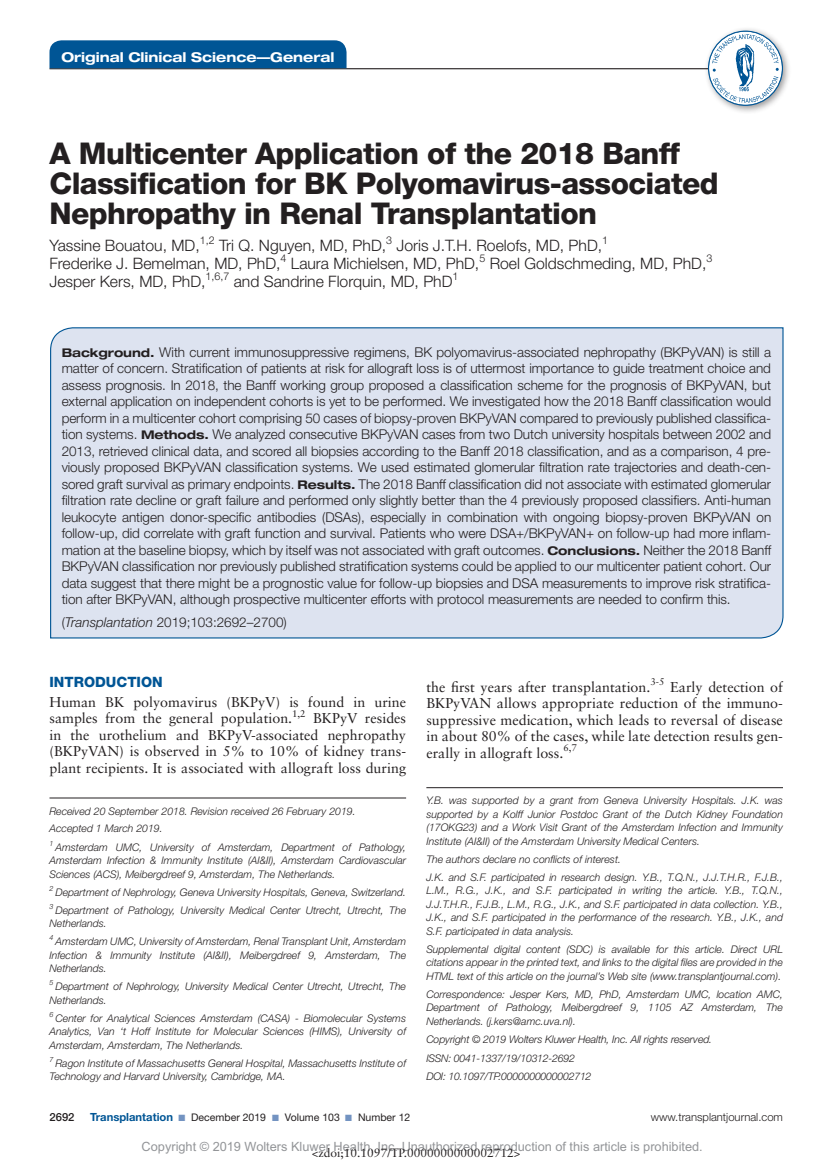
<style>
.page{position:relative;width:837px;height:1161px;background:#fff}
.page>*{position:absolute;margin:0;border:0;box-sizing:border-box;transform-origin:0 0}
.t1{font:800 30px/30px "Helvetica Neue LT Std";letter-spacing:-.02em;color:#231f20}
.t2{font:300 15.75px "Helvetica Neue LT Std";color:#231f20}
.t3{font:14.25px/16.5px "Sabon LT Std";color:#231f20;text-align:justify}
.t4{font:800 14.25px "Helvetica Neue LT Std";color:#005595}
.t5{font:300 13.5px/16.5px "Helvetica Neue LT Std";letter-spacing:-.005em;color:#231f20;text-align:justify}
.t6{font:700 expanded 13.5px "Helvetica Neue LT Std";color:#fff}
.t7{font:12.75px "Arial MT Std";color:#939598}
.t8{font:12px "Sabon LT Std";color:#231f20}
.t9{font:300 11.25px "Helvetica Neue LT Std";color:#231f20}
.t10{font:500 11.25px "Helvetica Neue LT Std";color:#231f20}
.t11{font:300 10.65px "Helvetica Neue LT Std";color:#231f20}
.t12{font:italic 300 10.5px/13.5px "Helvetica Neue LT Std";color:#231f20}
.t13{font:10.5px "Helvetica Neue LT Std";color:#231f20}
.t14{font:italic 300 10.5px "Helvetica Neue LT Std";letter-spacing:-.02em;color:#231f20}
.t15{font:9.75px "Sabon LT Std";color:#231f20}
.t16{font:italic 300 7.2px "Helvetica Neue LT Std";color:#231f20}
.s1{font-weight:700;font-stretch:expanded;font-size:12px}
.s2{font-style:italic}
.s3{font-weight:700;font-size:11.25px;color:#005595}
.s4{color:#7393c1}
</style>
<div class="page">
<hr style="left:50px;top:68px;width:733px;height:1px;background:#231f20">
<hr style="left:426px;top:787px;width:357px;height:1px;background:#231f20">
<hr style="left:50px;top:798px;width:356px;height:1px;background:#231f20">
<div style="left:50px;top:40px;width:297px;height:28px;background:#005595"></div>
<div style="left:50px;top:327px;width:734px;height:312px;background:#dde3f0"></div>
<div style="left:704px;top:26px;width:88px;height:89px;background:#231f20;opacity:.45"></div>
<svg style="left:712px;top:34px;width:67px;height:69px"></svg>
<div style="left:708px;top:31px;width:75px;height:75px;border:1px solid #005595;border-radius:50%"></div>
<p class="t6" style="left:62px;top:48px;width:274px">Original Clinical Science—General</p>
<h1 class="t1" style="left:50px;top:138px;width:671px">A Multicenter Application of the 2018 Banff<br>Classification for BK Polyomavirus-associated<br>Nephropathy in Renal Transplantation</h1>
<h2 class="t2" style="left:50px;top:236px;width:152px">Yassine Bouatou, MD,</h2>
<p class="t11" style="left:200px;top:233px;width:16px">1,2</p>
<h2 class="t2" style="left:219px;top:236px;width:169px">Tri Q. Nguyen, MD, PhD,</h2>
<p class="t11" style="left:386px;top:233px;width:7px">3</p>
<h2 class="t2" style="left:397px;top:236px;width:207px">Joris J.T.H. Roelofs, MD, PhD,</h2>
<p class="t11" style="left:602px;top:233px;width:7px">1</p>
<h2 class="t2" style="left:50px;top:254px;width:233px">Frederike J. Bemelman, MD, PhD,</h2>
<p class="t11" style="left:281px;top:251px;width:7px">4</p>
<h2 class="t2" style="left:291px;top:254px;width:190px">Laura Michielsen, MD, PhD,</h2>
<p class="t11" style="left:479px;top:251px;width:7px">5</p>
<h2 class="t2" style="left:490px;top:254px;width:218px">Roel Goldschmeding, MD, PhD,</h2>
<p class="t11" style="left:706px;top:251px;width:7px">3</p>
<h2 class="t2" style="left:49px;top:272px;width:158px">Jesper Kers, MD, PhD,</h2>
<p class="t11" style="left:206px;top:269px;width:25px">1,6,7</p>
<h2 class="t2" style="left:234px;top:272px;width:220px">and Sandrine Florquin, MD, PhD</h2>
<p class="t11" style="left:453px;top:269px;width:7px">1</p>
<p class="t5" style="left:62px;top:344px;width:711px"><span class="s1">Background.</span> With current immunosuppressive regimens, BK polyomavirus-associated nephropathy (BKPyVAN) is still a matter of concern. Stratification of patients at risk for allograft loss is of uttermost importance to guide treatment choice and assess prognosis. In 2018, the Banff working group proposed a classification scheme for the prognosis of BKPyVAN, but external application on independent cohorts is yet to be performed. We investigated how the 2018 Banff classification would perform in a multicenter cohort comprising 50 cases of biopsy-proven BKPyVAN compared to previously published classifica&shy;tion systems. <span class="s1">Methods.</span> We analyzed consecutive BKPyVAN cases from two Dutch university hospitals between 2002 and 2013, retrieved clinical data, and scored all biopsies according to the Banff 2018 classification, and as a comparison, 4 pre&shy;viously proposed BKPyVAN classification systems. We used estimated glomerular filtration rate trajectories and death-cen&shy;sored graft survival as primary endpoints. <span class="s1">Results.</span> The 2018 Banff classification did not associate with estimated glomerular filtration rate decline or graft failure and performed only slightly better than the 4 previously proposed classifiers. Anti-human leukocyte antigen donor-specific antibodies (DSAs), especially in combination with ongoing biopsy-proven BKPyVAN on follow-up, did correlate with graft function and survival. Patients who were DSA+/BKPyVAN+ on follow-up had more inflam&shy;mation at the baseline biopsy, which by itself was not associated with graft outcomes. <span class="s1">Conclusions.</span> Neither the 2018 Banff BKPyVAN classification nor previously published stratification systems could be applied to our multicenter patient cohort. Our data suggest that there might be a prognostic value for follow-up biopsies and DSA measurements to improve risk stratifica&shy;tion after BKPyVAN, although prospective multicenter efforts with protocol measurements are needed to confirm this.</p>
<p class="t5" style="left:62px;top:614px;width:227px">(<span class="s2">Transplantation</span> 2019;103:2692–2700)</p>
<h3 class="t4" style="left:50px;top:674px;width:115px">INTRODUCTION</h3>
<h3 class="t3" style="left:50px;top:693px;width:358px">Human BK polyomavirus (BKPyV) is found in urine samples from the general population.<sup>1,2</sup></h3>
<h3 class="t3" style="left:50px;top:710px;width:358px;text-indent:264px">BKPyV resides in the urothelium and BKPyV-associated nephropathy (BKPyVAN) is observed in 5% to 10% of kidney trans&shy;plant recipients. It is associated with allograft loss during</h3>
<p class="t12" style="left:50px;top:802px;width:358px;line-height:18px">Received 20 September 2018. Revision received 26 February 2019.<br>Accepted 1 March 2019.<br><sup>1</sup> Amsterdam UMC, University of Amsterdam, Department of Pathology,</p>
<p class="t12" style="left:50px;top:853px;width:358px">Amsterdam Infection &amp; Immunity Institute (AI&amp;II), Amsterdam Cardiovascular<br>Sciences (ACS), Meibergdreef 9, Amsterdam, The Netherlands.</p>
<p class="t12" style="left:50px;top:883px;width:358px;line-height:18px"><sup>2</sup> Department of Nephrology, Geneva University Hospitals, Geneva, Switzerland.<br><sup>3</sup> Department of Pathology, University Medical Center Utrecht, Utrecht, The</p>
<p class="t12" style="left:50px;top:914px;width:358px;line-height:18px">Netherlands.<br><sup>4</sup> Amsterdam UMC, University of Amsterdam, Renal Transplant Unit, Amsterdam</p>
<p class="t12" style="left:50px;top:948px;width:358px">Infection &amp; Immunity Institute (AI&amp;II), Meibergdreef 9, Amsterdam, The<br>Netherlands.</p>
<p class="t16" style="left:50px;top:978px;width:5px">5</p>
<p class="t12" style="left:50px;top:979px;width:358px;text-indent:6px">Department of Nephrology, University Medical Center Utrecht, Utrecht, The<br>Netherlands.</p>
<p class="t16" style="left:50px;top:1010px;width:5px">6</p>
<p class="t12" style="left:50px;top:1011px;width:358px;text-align:justify;text-indent:6px">Center for Analytical Sciences Amsterdam (CASA) - Biomolecular Systems Analytics, Van ‘t Hoff Institute for Molecular Sciences (HIMS), University of Amsterdam, Amsterdam, The Netherlands.</p>
<p class="t16" style="left:50px;top:1055px;width:5px">7</p>
<p class="t12" style="left:50px;top:1056px;width:358px;text-indent:6px">Ragon Institute of Massachusetts General Hospital, Massachusetts Institute of<br>Technology and Harvard University, Cambridge, MA.</p>
<h3 class="t3" style="left:426px;top:678px;width:226px">the first years after transplantation.</h3>
<p class="t15" style="left:650px;top:676px;width:16px">3-5</p>
<h3 class="t3" style="left:426px;top:678px;width:358px;text-indent:244px">Early detection of BKPyVAN allows appropriate reduction of the immuno&shy;suppressive medication, which leads to reversal of disease in about 80% of the cases, while late detection results gen&shy;erally in allograft loss.</h3>
<p class="t15" style="left:563px;top:742px;width:15px">6,7</p>
<p class="t12" style="left:426px;top:794px;width:358px;text-align:justify">Y.B. was supported by a grant from Geneva University Hospitals. J.K. was supported by a Kolff Junior Postdoc Grant of the Dutch Kidney Foundation (17OKG23) and a Work Visit Grant of the Amsterdam Infection and Immunity Institute (AI&amp;II) of the Amsterdam University Medical Centers.</p>
<p class="t12" style="left:426px;top:850px;width:358px;line-height:18px">The authors declare no conflicts of interest.<br>J.K. and S.F. participated in research design. Y.B., T.Q.N., J.J.T.H.R., F.J.B.,</p>
<p class="t12" style="left:426px;top:884px;width:358px;text-align:justify">L.M., R.G., J.K., and S.F. participated in writing the article. Y.B., T.Q.N., J.J.T.H.R., F.J.B., L.M., R.G., J.K., and S.F. participated in data collection. Y.B., J.K., and S.F. participated in the performance of the research. Y.B., J.K., and S.F. participated in data analysis.</p>
<p class="t12" style="left:426px;top:942px;width:358px;text-align:justify">Supplemental digital content (SDC) is available for this article. Direct URL citations appear in the printed text, and links to the digital files are provided in the HTML text of this article on the journal’s Web site (www.transplantjournal.com).</p>
<p class="t12" style="left:426px;top:987px;width:358px;text-align:justify">Correspondence: Jesper Kers, MD, PhD, Amsterdam UMC, location AMC, Department of Pathology, Meibergdreef 9, 1105 AZ Amsterdam, The Netherlands. (j.kers@amc.uva.nl).</p>
<p class="t12" style="left:426px;top:1029px;width:287px;line-height:19.4px">Copyright © 2019 Wolters Kluwer Health, Inc. All rights reserved.<br>ISSN: 0041-1337/19/10312-2692</p>
<p class="t14" style="left:426px;top:1070px;width:167px">DOI: 10.1097/TP.0000000000002712</p>
<p class="t10" style="left:50px;top:1110px;width:27px">2692</p>
<p class="t13" style="left:90px;top:1111px;width:322px"><span class="s3">Transplantation</span> <span class="s4">■</span> December 2019 <span class="s4">■</span> Volume 103 <span class="s4">■</span> Number 12</p>
<p class="t9" style="left:651px;top:1110px;width:134px">www.transplantjournal.com</p>
<p class="t7" style="left:142px;top:1139px;width:563px">Copyright © 2019 Wolters Kluwer Health, Inc. Unauthorized reproduction of this article is prohibited.</p>
<p class="t8" style="left:312px;top:1146px;width:210px">&lt;zdoi;10.1097/TP.0000000000002712&gt;</p>
</div>
